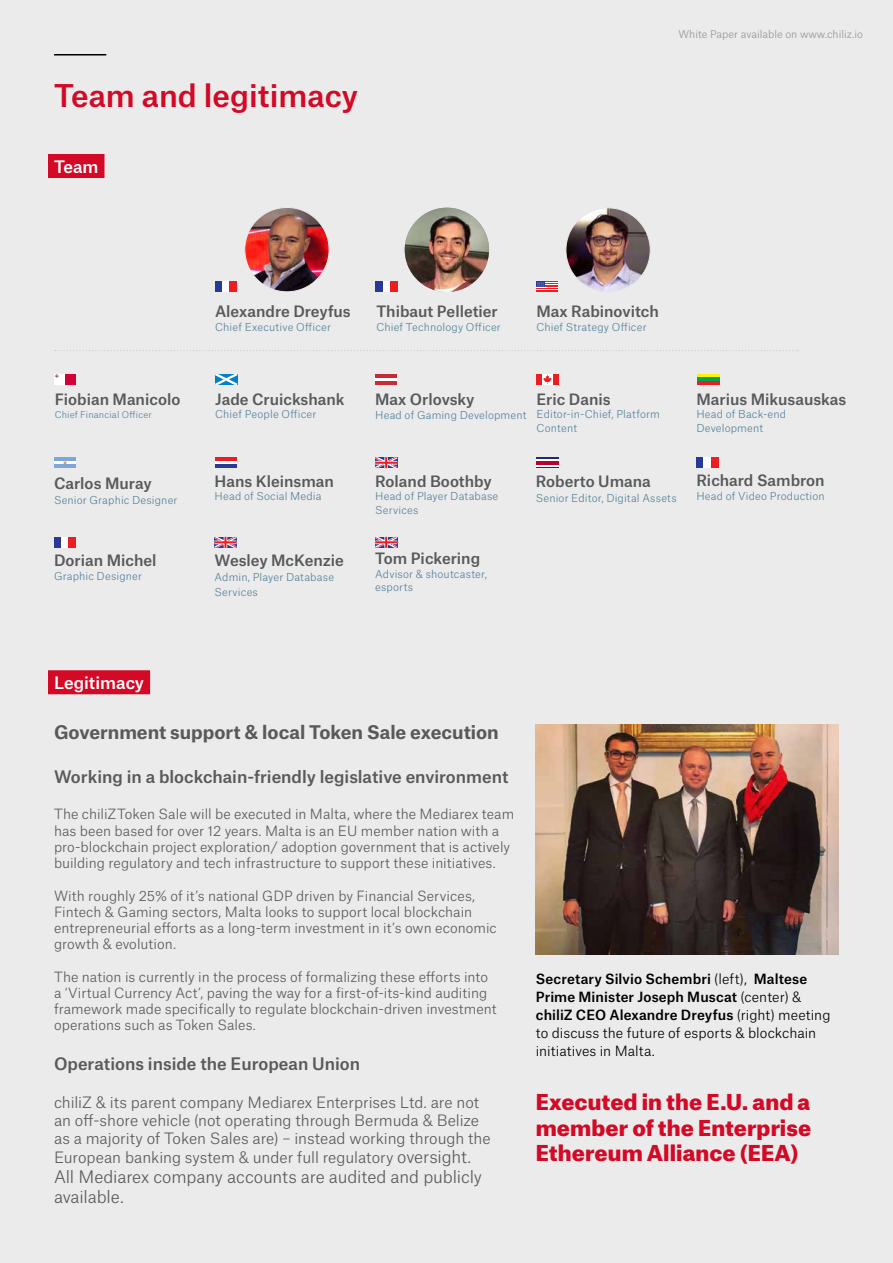
<style>
.page{position:relative;width:893px;height:1263px;background:#ebebeb}
.page>*{position:absolute;margin:0;border:0;box-sizing:border-box;transform-origin:0 0}
.t1{font:500 30px "Atlas Grotesk";color:#d30926}
.t2{font:900 21px/25.2px "Atlas Grotesk";letter-spacing:.005em;color:#d30926;text-align:justify}
.t3{font:700 18px "Atlas Grotesk";letter-spacing:-.005em;color:#58595b}
.t4{font:500 16.5px "Atlas Grotesk";color:#58595b}
.t5{font:300 16.5px/19.8px "Atlas Grotesk";letter-spacing:-.01em;color:#58595b}
.t6{font:500 16.5px "Atlas Grotesk";color:#fff}
.t7{font:500 15px "Atlas Grotesk";color:#58595b}
.t8{font:300 15px/18px "Atlas Grotesk";letter-spacing:-.005em;color:#58595b}
.t9{font:300 13.5px/16.2px "Atlas Grotesk";letter-spacing:.005em;color:#58595b}
.t10{font:300 13.5px/18.1px "Atlas Grotesk";letter-spacing:.005em;color:#000}
.t11{font:300 10.5px/13.5px "Atlas Grotesk";letter-spacing:.015em;color:#548199}
.t12{font:300 10.35px "Atlas Grotesk";color:#939598}
.t13{font:300 9px "Atlas Grotesk";letter-spacing:.015em;color:#548199}
.s1{font-size:16.5px}
.s2{font-weight:500}
</style>
<div class="page">
<hr style="left:54px;top:54px;width:52px;height:2px;background:#000">
<img style="left:245px;top:207px;width:84px;height:85px;border-radius:42px">
<div style="left:215px;top:281px;width:7px;height:11px;background:#263b97"></div>
<div style="left:222px;top:281px;width:8px;height:11px;background:#fff"></div>
<div style="left:230px;top:281px;width:7px;height:11px;background:#ed1d24"></div>
<div style="left:376px;top:281px;width:7px;height:11px;background:#263b97"></div>
<div style="left:383px;top:281px;width:7px;height:11px;background:#fff"></div>
<div style="left:390px;top:281px;width:8px;height:11px;background:#ed1d24"></div>
<div style="left:54px;top:537px;width:7px;height:11px;background:#263b97"></div>
<div style="left:61px;top:537px;width:8px;height:11px;background:#fff"></div>
<div style="left:69px;top:537px;width:7px;height:11px;background:#ed1d24"></div>
<div style="left:696px;top:457px;width:8px;height:11px;background:#263b97"></div>
<div style="left:704px;top:457px;width:7px;height:11px;background:#fff"></div>
<div style="left:711px;top:457px;width:7px;height:11px;background:#ed1d24"></div>
<svg style="left:55px;top:350px;width:743px;height:1px"></svg>
<img style="left:536px;top:724px;width:303px;height:231px">
<svg style="left:214px;top:537px;width:22px;height:11px"></svg>
<svg style="left:375px;top:537px;width:22px;height:11px"></svg>
<svg style="left:698px;top:374px;width:22px;height:4px"></svg>
<hr style="left:698px;top:378px;width:22px;height:3px;background:#00a651">
<hr style="left:698px;top:381px;width:22px;height:4px;background:#ed1d24">
<svg style="left:215px;top:374px;width:22px;height:11px"></svg>
<div style="left:65px;top:374px;width:11px;height:11px;background:#d40038"></div>
<div style="left:54px;top:374px;width:11px;height:11px;background:#fff"></div>
<hr style="left:215px;top:461px;width:22px;height:3px;background:#fff">
<hr style="left:215px;top:464px;width:22px;height:4px;background:#263b97">
<hr style="left:215px;top:457px;width:22px;height:4px;background:#ed1d24">
<img style="left:566px;top:208px;width:84px;height:84px;border-radius:42px">
<svg style="left:536px;top:281px;width:22px;height:11px"></svg>
<svg style="left:375px;top:457px;width:22px;height:11px"></svg>
<hr style="left:54px;top:461px;width:22px;height:3px;background:#fff">
<hr style="left:54px;top:457px;width:22px;height:4px;background:#80a6d9">
<hr style="left:54px;top:464px;width:22px;height:4px;background:#80a6d9">
<svg style="left:63px;top:461px;width:4px;height:3px"></svg>
<div style="left:375px;top:374px;width:22px;height:11px;background:#c82b32"></div>
<hr style="left:375px;top:378px;width:22px;height:3px;background:#fff">
<svg style="left:536px;top:457px;width:23px;height:11px"></svg>
<svg style="left:536px;top:459px;width:23px;height:7px"></svg>
<hr style="left:536px;top:461px;width:23px;height:3px;background:#bd0030">
<div style="left:536px;top:374px;width:22px;height:11px;background:#fff"></div>
<div style="left:536px;top:374px;width:6px;height:11px;background:#ed1d24"></div>
<div style="left:553px;top:374px;width:5px;height:11px;background:#ed1d24"></div>
<svg style="left:543px;top:375px;width:9px;height:9px"></svg>
<div style="left:48px;top:154px;width:56px;height:24px;background:#d30926"></div>
<div style="left:48px;top:670px;width:102px;height:24px;background:#d30926"></div>
<img style="left:405px;top:208px;width:84px;height:84px;border-radius:42px">
<h1 class="t1" style="left:54px;top:72px;width:306px">Team and legitimacy</h1>
<p class="t6" style="left:54px;top:153px;width:46px">Team</p>
<p class="t12" style="left:678px;top:26px;width:186px">White Paper available on www.chiliz.io</p>
<p class="t7" style="left:215px;top:299px;width:137px">Alexandre Dreyfus</p>
<p class="t11" style="left:215px;top:319px;width:117px">Chief Executive Officer</p>
<p class="t7" style="left:376px;top:299px;width:123px">Thibaut Pelletier</p>
<p class="t11" style="left:376px;top:319px;width:126px">Chief Technology Officer</p>
<p class="t7" style="left:536px;top:299px;width:124px">Max Rabinovitch</p>
<p class="t11" style="left:536px;top:319px;width:112px">Chief Strategy Officer</p>
<p class="t7" style="left:55px;top:387px;width:127px">Fiobian Manicolo</p>
<p class="t13" style="left:55px;top:408px;width:99px">Chief Financial Officer</p>
<p class="t7" style="left:215px;top:387px;width:131px">Jade Cruickshank</p>
<p class="t11" style="left:215px;top:406px;width:103px">Chief People Officer</p>
<p class="t7" style="left:375px;top:387px;width:101px">Max Orlovsky</p>
<p class="t11" style="left:375px;top:408px;width:153px">Head of Gaming Development</p>
<p class="t7" style="left:536px;top:387px;width:76px">Eric Danis</p>
<p class="t11" style="left:536px;top:406px;width:125px">Editor-in-Chief, Platform<br>Content</p>
<p class="t7" style="left:696px;top:387px;width:151px">Marius Mikusauskas</p>
<p class="t11" style="left:696px;top:406px;width:91px">Head of Back-end<br>Development</p>
<p class="t7" style="left:54px;top:471px;width:99px">Carlos Muray</p>
<p class="t11" style="left:54px;top:492px;width:125px">Senior Graphic Designer</p>
<p class="t7" style="left:215px;top:469px;width:121px">Hans Kleinsman</p>
<p class="t11" style="left:215px;top:489px;width:109px">Head of Social Media</p>
<p class="t7" style="left:375px;top:469px;width:118px">Roland Boothby</p>
<p class="t11" style="left:375px;top:488px;width:125px">Head of Player Database<br>Services</p>
<p class="t7" style="left:536px;top:469px;width:117px">Roberto Umana</p>
<p class="t11" style="left:536px;top:490px;width:142px">Senior Editor, Digital Assets</p>
<p class="t7" style="left:696px;top:468px;width:130px">Richard Sambron</p>
<p class="t11" style="left:696px;top:488px;width:130px">Head of Video Production</p>
<p class="t7" style="left:54px;top:548px;width:104px">Dorian Michel</p>
<p class="t11" style="left:54px;top:568px;width:90px">Graphic Designer</p>
<p class="t7" style="left:215px;top:548px;width:131px">Wesley McKenzie</p>
<p class="t11" style="left:215px;top:569px;width:121px;line-height:14.9px">Admin, Player Database<br>Services</p>
<p class="t7" style="left:375px;top:546px;width:106px">Tom Pickering</p>
<p class="t11" style="left:375px;top:566px;width:113px">Advisor &amp; shoutcaster, esports</p>
<p class="t6" style="left:54px;top:670px;width:92px">Legitimacy</p>
<h3 class="t3" style="left:54px;top:717px;width:446px">Government support &amp; local Token Sale execution</h3>
<p class="t4" style="left:54px;top:764px;width:456px">Working in a blockchain-friendly legislative environment</p>
<p class="t9" style="left:54px;top:805px;width:462px">The chiliZToken Sale will be executed in Malta, where the Mediarex team has been based for over 12 years. Malta is an EU member nation with a pro-blockchain project exploration/ adoption government that is actively building regulatory and tech infrastructure to support these initiatives.</p>
<p class="t9" style="left:54px;top:886px;width:444px">With roughly 25% of it’s national GDP driven by Financial Services, Fintech &amp; Gaming sectors, Malta looks to support local blockchain entrepreneurial efforts as a long-term investment in it’s own economic growth &amp; evolution.</p>
<p class="t9" style="left:54px;top:967px;width:444px">The nation is currently in the process of formalizing these efforts into a ‘Virtual Currency Act’, paving the way for a first-of-its-kind auditing framework made specifically to regulate blockchain-driven investment operations such as Token Sales.</p>
<p class="t4" style="left:54px;top:1050px;width:308px">Operations inside the European Union</p>
<p class="t8" style="left:54px;top:1091px;width:438px">chiliZ &amp; its parent company Mediarex Enterprises Ltd. are not an off-shore vehicle (not operating through Bermuda &amp; Belize as a majority of Token Sales are) – instead working through the</p>
<p class="t8" style="left:54px;top:1147px;width:419px">European banking system &amp; under full regulatory <span class="s1">oversight.</span></p>
<p class="t5" style="left:54px;top:1165px;width:430px">All Mediarex company accounts are audited and publicly available.</p>
<p class="t10" style="left:536px;top:969px;width:296px"><span class="s2">Secretary Silvio Schembri</span> (left), <span class="s2">Maltese Prime Minister Joseph Muscat</span> (center) &amp; <span class="s2">chiliZ CEO Alexandre Dreyfus</span> (right) meeting to discuss the future of esports &amp; blockchain initiatives in Malta.</p>
<h2 class="t2" style="left:536px;top:1088px;width:277px">Executed in the E.U. and a member of the Enterprise Ethereum Alliance (EEA)</h2>
</div>
